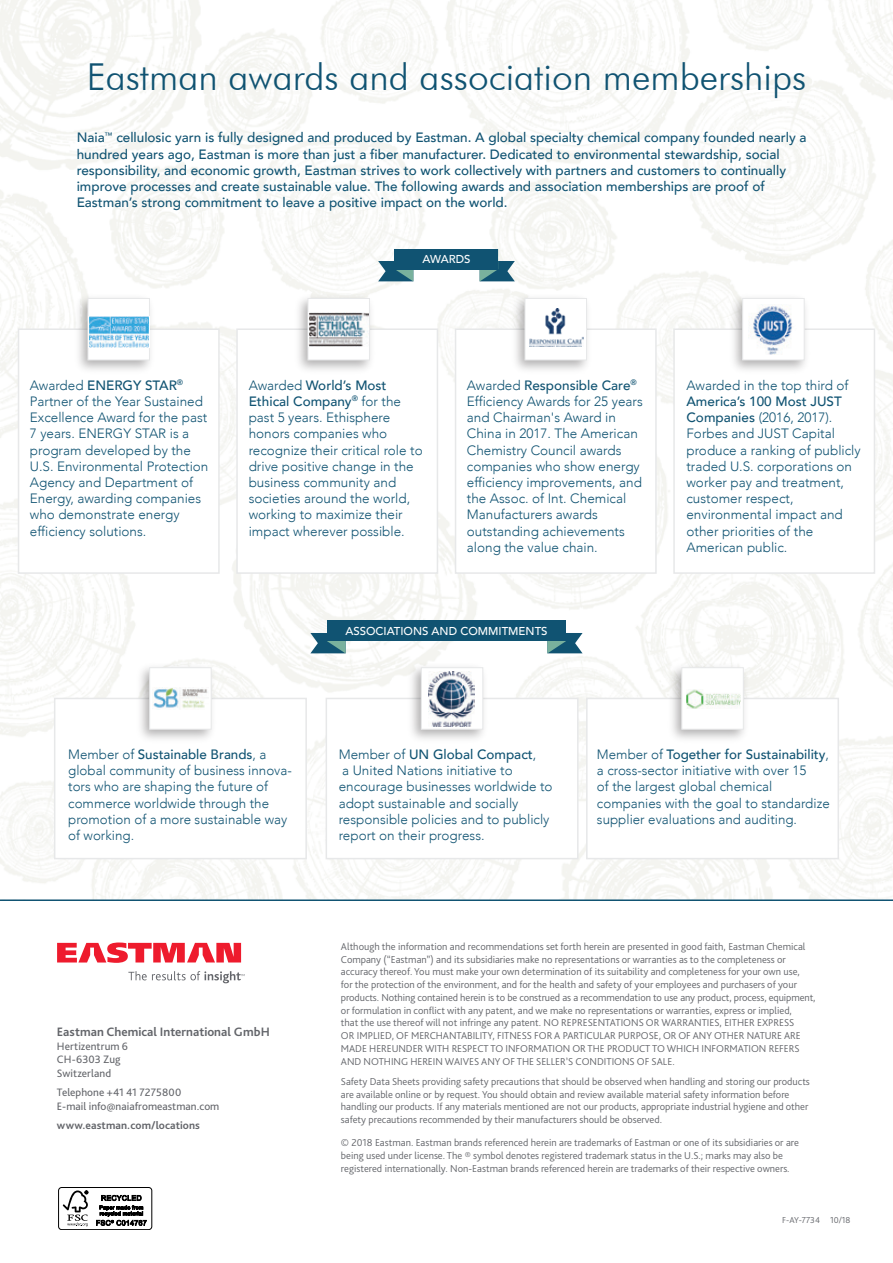
<style>
.page{position:relative;width:893px;height:1263px;background:#fff}
.page>*{position:absolute;margin:0;border:0;box-sizing:border-box;transform-origin:0 0}
.t1{font:300 37.05px "Futura BT";color:#105372}
.t2{font:300 13.5px/16.2px "Avenir";color:#105372}
.t3{font:500 13.5px/16.2px "Avenir";color:#105372}
.t4{font:700 12.75px "Bliss Pro";letter-spacing:.005em;color:#63656a}
.t5{font:500 11.4px "Avenir";color:#fff}
.t6{font:11.25px/13.5px "Bliss Pro";letter-spacing:.005em;color:#63656a}
.t7{font:700 11.25px "Bliss Pro";letter-spacing:.01em;color:#63656a}
.t8{font:300 10.5px/12.8px "Bliss Pro";color:#63656a}
.t9{font:300 9px "Bliss Pro";color:#63656a}
.s1{font-weight:500}
</style>
<div class="page">
<img style="left:0;top:0;width:893px;height:899px">
<svg style="left:57px;top:942px;width:184px;height:21px"></svg>
<svg style="left:128px;top:971px;width:117px;height:12px"></svg>
<div style="left:18px;top:328px;width:202px;height:246px;background:#fff;border:2px solid #e7e8e9"></div>
<div style="left:455px;top:328px;width:202px;height:246px;background:#fff;border:2px solid #e7e8e9"></div>
<div style="left:673px;top:328px;width:202px;height:246px;background:#fff;border:2px solid #e7e8e9"></div>
<div style="left:236px;top:328px;width:202px;height:246px;background:#fff;border:2px solid #e7e8e9"></div>
<img style="left:291px;top:289px;width:87px;height:81px">
<div style="left:308px;top:298px;width:62px;height:62px;background:#fff;border:1px solid #e7e8e9"></div>
<img style="left:308px;top:312px;width:61px;height:34px">
<img style="left:508px;top:289px;width:88px;height:81px">
<div style="left:525px;top:298px;width:62px;height:62px;background:#fff;border:1px solid #e7e8e9"></div>
<img style="left:529px;top:308px;width:55px;height:38px">
<img style="left:725px;top:289px;width:88px;height:81px">
<div style="left:742px;top:298px;width:62px;height:62px;background:#fff;border:1px solid #e7e8e9"></div>
<img style="left:749px;top:305px;width:43px;height:49px">
<img style="left:71px;top:289px;width:88px;height:81px">
<div style="left:88px;top:298px;width:62px;height:62px;background:#fff;border:1px solid #e7e8e9"></div>
<img style="left:88px;top:316px;width:61px;height:31px">
<div style="left:54px;top:698px;width:253px;height:161px;background:#fff;border:2px solid #e7e8e9"></div>
<img style="left:132px;top:659px;width:88px;height:80px">
<div style="left:149px;top:667px;width:62px;height:62px;background:#fff;border:1px solid #e7e8e9"></div>
<img style="left:153px;top:688px;width:55px;height:21px">
<div style="left:326px;top:698px;width:253px;height:161px;background:#fff;border:2px solid #e7e8e9"></div>
<img style="left:404px;top:659px;width:88px;height:80px">
<div style="left:421px;top:667px;width:62px;height:62px;background:#fff;border:1px solid #e7e8e9"></div>
<img style="left:428px;top:671px;width:46px;height:56px">
<div style="left:586px;top:698px;width:253px;height:161px;background:#fff;border:2px solid #e7e8e9"></div>
<img style="left:665px;top:659px;width:87px;height:80px">
<div style="left:682px;top:667px;width:61px;height:62px;background:#fff;border:1px solid #e7e8e9"></div>
<img style="left:686px;top:690px;width:54px;height:18px">
<svg style="left:310px;top:621px;width:36px;height:32px"></svg>
<svg style="left:547px;top:621px;width:36px;height:32px"></svg>
<div style="left:327px;top:621px;width:239px;height:20px;background:#105372"></div>
<svg style="left:378px;top:249px;width:35px;height:32px"></svg>
<svg style="left:480px;top:249px;width:35px;height:32px"></svg>
<div style="left:395px;top:249px;width:103px;height:20px;background:#105372"></div>
<hr style="left:0;top:899px;width:893px;height:2px;background:#105372">
<div style="left:58px;top:1187px;width:94px;height:43px;border:1px solid #000;border-radius:3px"></div>
<svg style="left:63px;top:1190px;width:25px;height:36px"></svg>
<svg style="left:96px;top:1195px;width:51px;height:31px"></svg>
<h1 class="t1" style="left:87px;top:54px;width:721px">Eastman awards and association memberships</h1>
<p class="t3" style="left:77px;top:129px;width:731px">Naia<sup>™</sup> cellulosic yarn is fully designed and produced by Eastman. A global specialty chemical company founded nearly a hundred years ago, Eastman is more than just a fiber manufacturer. Dedicated to environmental stewardship, social responsibility, and economic growth, Eastman strives to work collectively with partners and customers to continually improve processes and create sustainable value. The following awards and association memberships are proof of Eastman’s strong commitment to leave a positive impact on the world.</p>
<p class="t5" style="left:422px;top:249px;width:50px">AWARDS</p>
<p class="t2" style="left:30px;top:377px;width:180px">Awarded <span class="s1">ENERGY STAR</span><sup>®<br></sup>Partner of the Year Sustained<br>Excellence Award for the past<br>7 years. ENERGY STAR is a program developed by the<br>U.S. Environmental Protection<br>Agency and Department of<br>Energy, awarding companies who demonstrate energy efficiency solutions.</p>
<p class="t2" style="left:467px;top:377px;width:177px">Awarded <span class="s1">Responsible Care</span><sup>®<br></sup>Efficiency Awards for 25 years and Chairman's Award in<br>China in 2017. The American<br>Chemistry Council awards companies who show energy efficiency improvements, and the Assoc. of Int. Chemical<br>Manufacturers awards outstanding achievements along the value chain.</p>
<p class="t2" style="left:686px;top:377px;width:164px">Awarded in the top third of</p>
<p class="t2" style="left:249px;top:377px;width:176px">Awarded <span class="s1">World’s Most<br>Ethical Company</span><sup>®</sup> for the past 5 years. Ethisphere honors companies who recognize their critical role to drive positive change in the business community and societies around the world, working to maximize their impact wherever possible.</p>
<p class="t2" style="left:686px;top:393px;width:176px"><span class="s1">America’s 100 Most JUST<br>Companies</span> (2016, 2017).<br>Forbes and JUST Capital produce a ranking of publicly traded U.S. corporations on worker pay and treatment, customer respect, environmental impact and other priorities of the<br>American public.</p>
<p class="t5" style="left:345px;top:621px;width:204px">ASSOCIATIONS AND COMMITMENTS</p>
<p class="t2" style="left:68px;top:746px;width:225px">Member of <span class="s1">Sustainable Brands</span>, a global community of business innova&shy;tors who are shaping the future of commerce worldwide through the promotion of a more sustainable way of working.</p>
<p class="t2" style="left:339px;top:746px;width:215px">Member of <span class="s1">UN Global Compact</span>,<br>a United Nations initiative to encourage businesses worldwide to adopt sustainable and socially responsible policies and to publicly report on their progress.</p>
<p class="t2" style="left:597px;top:746px;width:234px">Member of <span class="s1">Together for Sustainability</span>, a cross-sector initiative with over 15<br>of the largest global chemical companies with the goal to standardize supplier evaluations and auditing.</p>
<p class="t4" style="left:57px;top:1024px;width:215px">Eastman Chemical International GmbH</p>
<p class="t6" style="left:57px;top:1039px;width:73px">Hertizentrum 6<br>CH-6303 Zug<br>Switzerland</p>
<p class="t6" style="left:57px;top:1085px;width:164px">Telephone +41 41 7275800<br>E-mail info@naiafromeastman.com</p>
<p class="t7" style="left:57px;top:1118px;width:145px">www.eastman.com/locations</p>
<p class="t8" style="left:341px;top:940px;width:476px">Although the information and recommendations set forth herein are presented in good faith, Eastman Chemical Company (“Eastman”) and its subsidiaries make no representations or warranties as to the completeness or accuracy thereof. You must make your own determination of its suitability and completeness for your own use,<br>for the protection of the environment, and for the health and safety of your employees and purchasers of your products. Nothing contained herein is to be construed as a recommendation to use any product, process, equipment, or formulation in conflict with any patent, and we make no representations or warranties, express or implied,<br>that the use thereof will not infringe any patent. NO REPRESENTATIONS OR WARRANTIES, EITHER EXPRESS<br>OR IMPLIED, OF MERCHANTABILITY, FITNESS FOR A PARTICULAR PURPOSE, OR OF ANY OTHER NATURE ARE MADE HEREUNDER WITH RESPECT TO INFORMATION OR THE PRODUCT TO WHICH INFORMATION REFERS AND NOTHING HEREIN WAIVES ANY OF THE SELLER’S CONDITIONS OF SALE.</p>
<p class="t8" style="left:341px;top:1075px;width:470px">Safety Data Sheets providing safety precautions that should be observed when handling and storing our products are available online or by request. You should obtain and review available material safety information before handling our products. If any materials mentioned are not our products, appropriate industrial hygiene and other safety precautions recommended by their manufacturers should be observed.</p>
<p class="t8" style="left:341px;top:1136px;width:459px">© 2018 Eastman. Eastman brands referenced herein are trademarks of Eastman or one of its subsidiaries or are being used under license. The ® symbol denotes registered trademark status in the U.S.; marks may also be registered internationally. Non-Eastman brands referenced herein are trademarks of their respective owners.</p>
<p class="t9" style="left:782px;top:1214px;width:70px">F-AY-7734 10/18</p>
</div>
